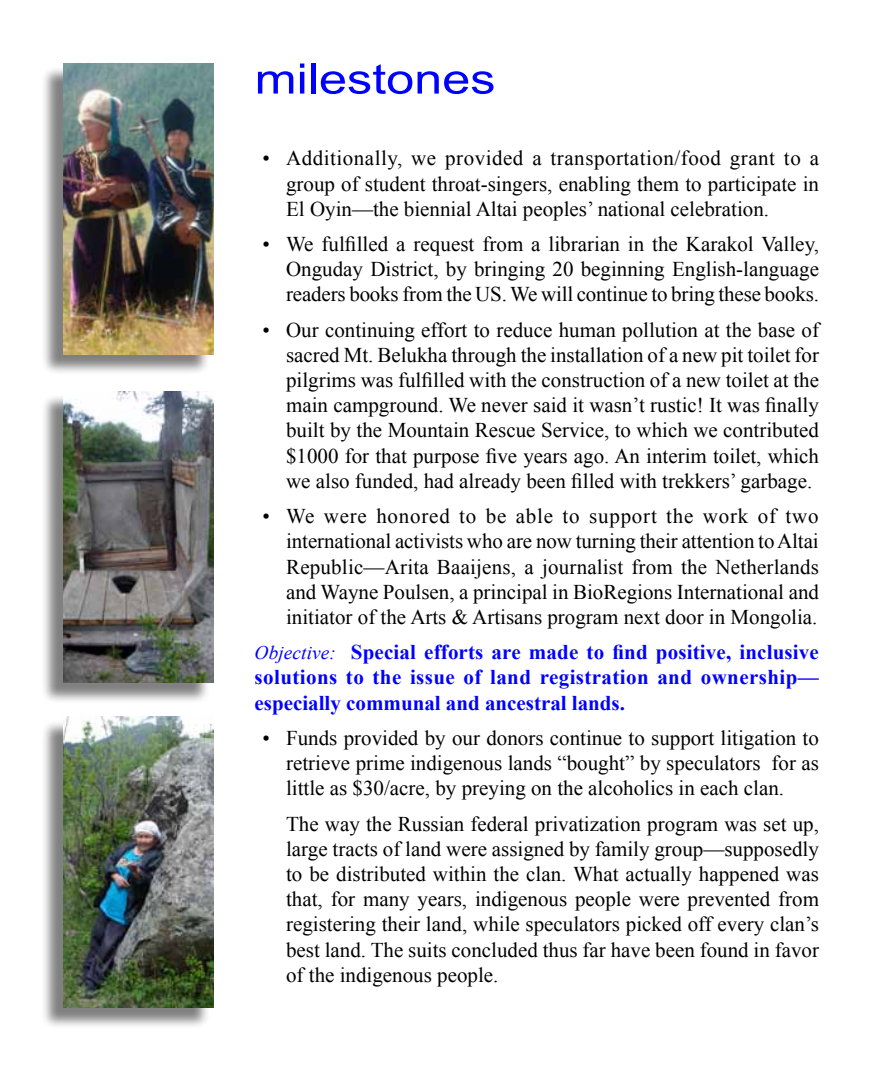
<style>
.page{position:relative;width:882px;height:1071px;background:#fff}
.page>*{position:absolute;margin:0;border:0;box-sizing:border-box;transform-origin:0 0}
.t1{font:42px "Arial";color:#00f;scale:1.2 1}
.t2{font:21px/25.2px "Times New Roman";color:#000;text-align:justify}
.t3{font:700 21px/25.2px "Times New Roman";color:#00f;text-align:justify}
.s1{font-weight:400;font-style:italic;font-size:19.25px}
</style>
<div class="page">
<div style="left:41px;top:66px;width:170px;height:310px;background:#000;opacity:.5"></div>
<img style="left:63px;top:63px;width:150px;height:291px">
<div style="left:41px;top:394px;width:170px;height:310px;background:#000;opacity:.5"></div>
<img style="left:63px;top:392px;width:150px;height:291px">
<div style="left:41px;top:719px;width:170px;height:310px;background:#000;opacity:.5"></div>
<img style="left:63px;top:717px;width:150px;height:291px">
<h1 class="t1" style="left:255px;top:51px;width:202px">milestones</h1>
<p class="t2" style="left:286px;top:145px;width:534px;text-indent:-24px">• Additionally, we provided a transportation/food grant to a group of student throat-singers, enabling them to participate in El Oyin—the biennial Altai peoples’ national celebration.</p>
<p class="t2" style="left:286px;top:231px;width:535px;text-indent:-24px">• We fulfilled a request from a librarian in the Karakol Valley, Onguday District, by bringing 20 beginning English-language readers books from the US. We will continue to bring these books.</p>
<p class="t2" style="left:286px;top:317px;width:534px;text-indent:-24px">• Our continuing effort to reduce human pollution at the base of sacred Mt. Belukha through the installation of a new pit toilet for pilgrims was fulfilled with the construction of a new toilet at the main campground. We never said it wasn’t rustic! It was finally built by the Mountain Rescue Service, to which we contributed $1000 for that purpose five years ago. An interim toilet, which we also funded, had already been filled with trekkers’ garbage.</p>
<p class="t2" style="left:286px;top:503px;width:534px;text-indent:-24px">• We were honored to be able to support the work of two international activists who are now turning their attention to Altai Republic—Arita Baaijens, a journalist from the Netherlands and Wayne Poulsen, a principal in BioRegions International and initiator of the Arts &amp; Artisans program next door in Mongolia.</p>
<p class="t3" style="left:255px;top:639px;width:566px"><span class="s1">Objective:</span> Special efforts are made to find positive, inclusive solutions to the issue of land registration and ownership— especially communal and ancestral lands.</p>
<p class="t2" style="left:286px;top:725px;width:534px;text-indent:-24px">• Funds provided by our donors continue to support litigation to retrieve prime indigenous lands “bought” by speculators for as little as $30/acre, by preying on the alcoholics in each clan.</p>
<p class="t2" style="left:286px;top:811px;width:534px">The way the Russian federal privatization program was set up, large tracts of land were assigned by family group—supposedly to be distributed within the clan. What actually happened was that, for many years, indigenous people were prevented from registering their land, while speculators picked off every clan’s best land. The suits concluded thus far have been found in favor of the indigenous people.</p>
</div>
